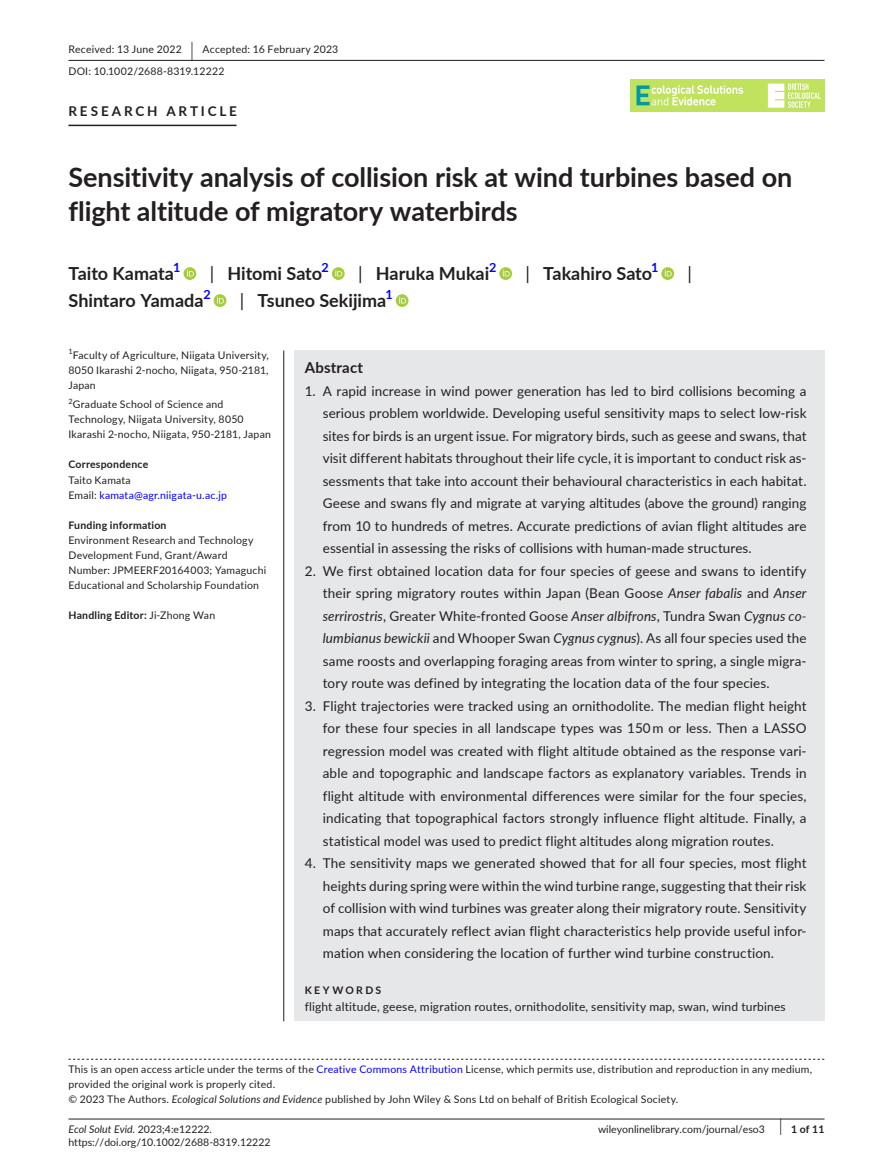
<style>
.page{position:relative;width:893px;height:1174px;background:#fff}
.page>*{position:absolute;margin:0;border:0;box-sizing:border-box;transform-origin:0 0}
.t1{font:700 27px/34.5px "Lato";letter-spacing:-.005em;color:#231f20}
.t2{font:700 18px "Lato";color:#231f20}
.t3{font:18px "Lato";color:#231f20}
.t4{font:700 15px "Lato";letter-spacing:.015em;color:#231f20}
.t5{font:13.5px/22.5px "Lato";letter-spacing:.01em;color:#231f20;text-align:justify}
.t6{font:700 13.5px "Lato";letter-spacing:.21em;color:#231f20}
.t7{font:700 12.6px "Lato";color:#00f}
.t8{font:12px "Lato";letter-spacing:.015em;color:#231f20}
.t9{font:10.5px/15px "Lato";letter-spacing:.02em;color:#231f20}
.t10{font:10.5px "Lato";color:#231f20}
.t11{font:700 10.5px "Lato";letter-spacing:.02em;color:#231f20}
.t12{font:10.5px/15px "Lato";letter-spacing:.015em;color:#00f}
.t13{font:italic 10.5px "Lato";color:#231f20}
.t14{font:700 10.5px "Lato";letter-spacing:.22em;color:#231f20}
.t15{font:7.35px "Lato";color:#231f20}
.s1{font-size:19.65px}
.s2{font-weight:400}
.s3{color:#231f20}
.s4{font-style:italic}
.s5{color:#00f}
.s6{font-style:normal}
.s7{font-weight:400;font-size:17.4px}
</style>
<div class="page">
<div style="left:630px;top:79px;width:194px;height:33px;background:#c0e25c"></div>
<svg style="left:768px;top:84px;width:53px;height:24px"></svg>
<svg style="left:636px;top:85px;width:107px;height:20px"></svg>
<hr style="left:68px;top:1118px;width:756px;height:1px;background:#231f20">
<hr style="left:68px;top:60px;width:756px;height:1px;background:#231f20">
<hr style="left:68px;top:125px;width:169px;height:1px;background:#231f20">
<svg style="left:184px;top:267px;width:12px;height:13px"></svg>
<svg style="left:187px;top:269px;width:7px;height:7px"></svg>
<svg style="left:332px;top:267px;width:13px;height:13px"></svg>
<svg style="left:335px;top:269px;width:7px;height:7px"></svg>
<svg style="left:499px;top:267px;width:13px;height:13px"></svg>
<svg style="left:503px;top:269px;width:7px;height:7px"></svg>
<svg style="left:661px;top:267px;width:13px;height:13px"></svg>
<svg style="left:665px;top:269px;width:7px;height:7px"></svg>
<svg style="left:214px;top:294px;width:12px;height:13px"></svg>
<svg style="left:217px;top:296px;width:7px;height:7px"></svg>
<svg style="left:396px;top:294px;width:12px;height:13px"></svg>
<svg style="left:399px;top:296px;width:7px;height:7px"></svg>
<svg style="left:68px;top:1058px;width:756px;height:1px"></svg>
<div style="left:294px;top:350px;width:530px;height:671px;background:#e6e7e9"></div>
<hr style="left:283px;top:350px;width:1px;height:671px;background:#231f20">
<p class="t9" style="left:68px;top:38px;width:271px;line-height:21.8px">Received: 13 June 2022 <span class="s1">|</span> Accepted: 16 February 2023<br>DOI: 10.1002/2688-8319.12222</p>
<p class="t6" style="left:68px;top:101px;width:170px">RESEARCH ARTICLE</p>
<h1 class="t1" style="left:68px;top:159px;width:725px">Sensitivity analysis of collision risk at wind turbines based on flight altitude of migratory waterbirds</h1>
<h2 class="t2" style="left:68px;top:260px;width:107px">Taito Kamata</h2>
<p class="t7" style="left:173px;top:258px;width:9px">1</p>
<h2 class="t2" style="left:210px;top:260px;width:114px"><span class="s2">|</span> Hitomi Sato</h2>
<p class="t7" style="left:322px;top:258px;width:9px">2</p>
<h2 class="t2" style="left:358px;top:260px;width:133px"><span class="s2">|</span> Haruka Mukai</h2>
<p class="t7" style="left:489px;top:258px;width:9px">2</p>
<h2 class="t2" style="left:526px;top:260px;width:128px"><span class="s2">|</span> Takahiro Sato</h2>
<p class="t7" style="left:651px;top:258px;width:9px">1</p>
<h2 class="t3" style="left:688px;top:260px;width:6px">|</h2>
<h2 class="t2" style="left:68px;top:287px;width:137px">Shintaro Yamada</h2>
<p class="t7" style="left:203px;top:285px;width:9px">2</p>
<h2 class="t2" style="left:240px;top:287px;width:148px"><span class="s2">|</span> Tsuneo Sekijima</h2>
<p class="t7" style="left:385px;top:285px;width:9px">1</p>
<p class="t15" style="left:68px;top:346px;width:6px">1</p>
<p class="t9" style="left:68px;top:347px;width:202px;text-align:justify;text-indent:4px">Faculty of Agriculture, Niigata University, 8050 Ikarashi 2-nocho, Niigata, 950-2181, Japan</p>
<p class="t15" style="left:68px;top:396px;width:6px">2</p>
<p class="t9" style="left:68px;top:397px;width:204px;text-indent:4px">Graduate School of Science and<br>Technology, Niigata University, 8050<br>Ikarashi 2-nocho, Niigata, 950-2181, Japan</p>
<p class="t11" style="left:68px;top:457px;width:81px">Correspondence</p>
<p class="t12" style="left:68px;top:472px;width:160px"><span class="s3">Taito Kamata<br>Email:</span> kamata@agr.niigata-u.ac.jp</p>
<p class="t11" style="left:68px;top:517px;width:100px">Funding information</p>
<p class="t9" style="left:68px;top:532px;width:199px">Environment Research and Technology Development Fund, Grant/Award Number: JPMEERF20164003; Yamaguchi Educational and Scholarship Foundation</p>
<p class="t11" style="left:68px;top:607px;width:148px">Handling Editor: <span class="s2">Ji-Zhong Wan</span></p>
<p class="t4" style="left:305px;top:356px;width:60px">Abstract</p>
<p class="t5" style="left:323px;top:379px;width:485px;text-indent:-18px">1. A rapid increase in wind power generation has led to bird collisions becoming a serious problem worldwide. Developing useful sensitivity maps to select low-risk sites for birds is an urgent issue. For migratory birds, such as geese and swans, that visit different habitats throughout their life cycle, it is important to conduct risk as&shy;sessments that take into account their behavioural characteristics in each habitat.<br>Geese and swans fly and migrate at varying altitudes (above the ground) ranging from 10 to hundreds of metres. Accurate predictions of avian flight altitudes are essential in assessing the risks of collisions with human-made structures.</p>
<p class="t5" style="left:323px;top:559px;width:485px;text-indent:-18px">2. We first obtained location data for four species of geese and swans to identify their spring migratory routes within Japan (Bean Goose <span class="s4">Anser fabalis</span> and <span class="s4">Anser serrirostris</span>, Greater White-fronted Goose <span class="s4">Anser albifrons</span>, Tundra Swan <span class="s4">Cygnus co&shy;lumbianus bewickii</span> and Whooper Swan <span class="s4">Cygnus cygnus</span>). As all four species used the same roosts and overlapping foraging areas from winter to spring, a single migra&shy;tory route was defined by integrating the location data of the four species.</p>
<p class="t5" style="left:323px;top:694px;width:485px;text-indent:-18px">3. Flight trajectories were tracked using an ornithodolite. The median flight height for these four species in all landscape types was 150 m or less. Then a LASSO regression model was created with flight altitude obtained as the response vari&shy;able and topographic and landscape factors as explanatory variables. Trends in flight altitude with environmental differences were similar for the four species, indicating that topographical factors strongly influence flight altitude. Finally, a statistical model was used to predict flight altitudes along migration routes.</p>
<p class="t5" style="left:323px;top:851px;width:485px;text-indent:-18px">4. The sensitivity maps we generated showed that for all four species, most flight heights during spring were within the wind turbine range, suggesting that their risk of collision with wind turbines was greater along their migratory route. Sensitivity maps that accurately reflect avian flight characteristics help provide useful infor&shy;mation when considering the location of further wind turbine construction.</p>
<p class="t14" style="left:305px;top:982px;width:78px">KEYWORDS</p>
<p class="t8" style="left:305px;top:997px;width:483px">flight altitude, geese, migration routes, ornithodolite, sensitivity map, swan, wind turbines</p>
<p class="t9" style="left:68px;top:1061px;width:745px">This is an open access article under the terms of the <span class="s5">Creative Commons Attribution</span> License, which permits use, distribution and reproduction in any medium, provided the original work is properly cited.<br>© 2023 The Authors. <span class="s4">Ecological Solutions and Evidence</span> published by John Wiley &amp; Sons Ltd on behalf of British Ecological Society.</p>
<p class="t13" style="left:68px;top:1121px;width:145px">Ecol Solut Evid. <span class="s6">2023;4:e12222.</span></p>
<p class="t11" style="left:779px;top:1121px;width:46px"><span class="s7">|</span> 1 of 11</p>
<p class="t10" style="left:68px;top:1135px;width:204px">https://doi.org/10.1002/2688-8319.12222</p>
<p class="t10" style="left:598px;top:1121px;width:168px">wileyonlinelibrary.com/journal/eso3</p>
</div>
